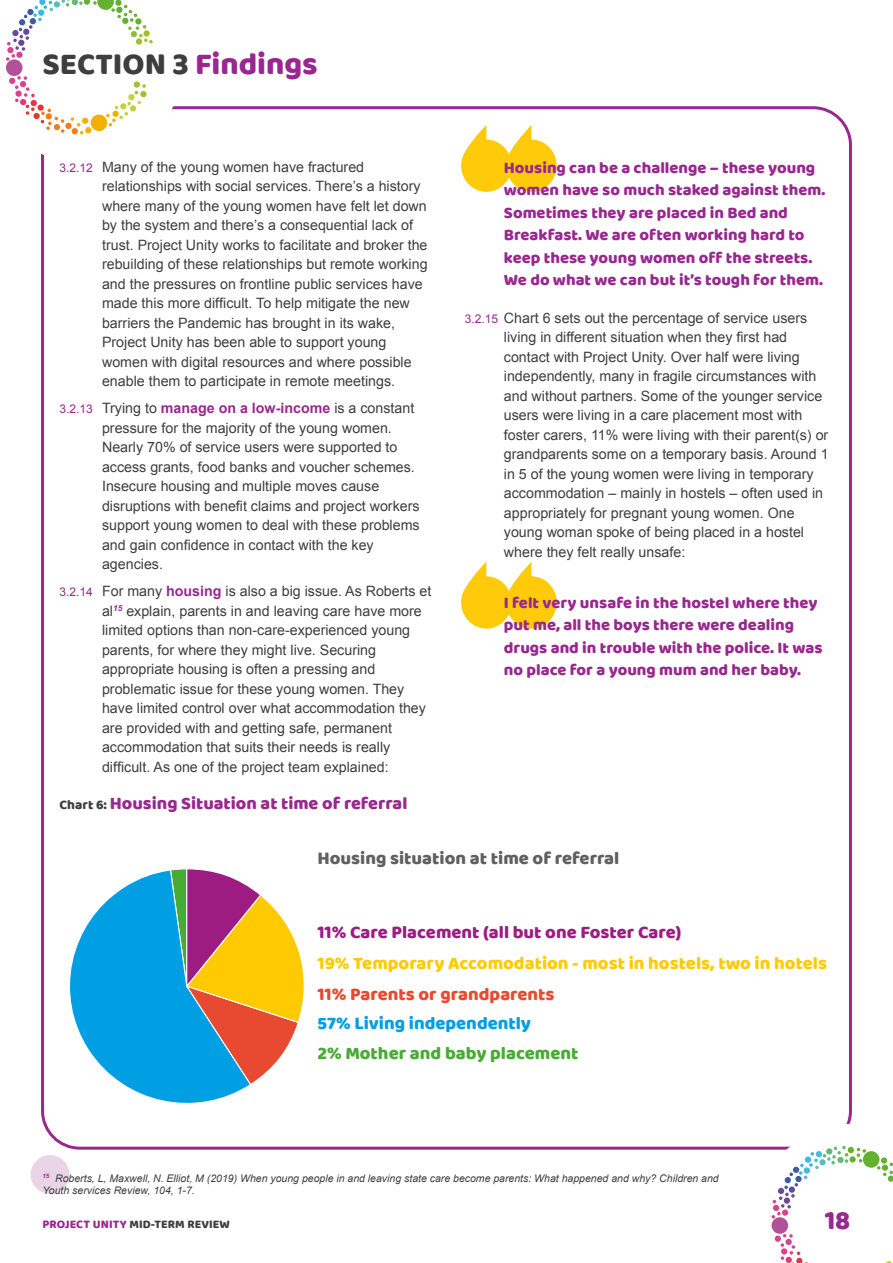
<style>
.page{position:relative;width:893px;height:1263px;background:#fff}
.page>*{position:absolute;margin:0;border:0;box-sizing:border-box;transform-origin:0 0}
.t1{font:31.5px "Baloo Thambi";color:#3e3e3f}
.t2{font:27px "Baloo Thambi";color:#98288f}
.t3{font:18.3px "Baloo Thambi";color:#ffcb00}
.t4{font:18.3px "Baloo Thambi";color:#9c1c81}
.t5{font:18.3px "Baloo Thambi";color:#606060}
.t6{font:18.3px "Baloo Thambi";color:#e84a31}
.t7{font:18.3px "Baloo Thambi";color:#48ab33}
.t8{font:18.3px "Baloo Thambi";color:#009ee2}
.t9{font:18px "Baloo Thambi";color:#98288f}
.t10{font:16.5px/22.5px "Baloo Thambi";color:#98288f}
.t11{font:14.25px/19.5px "Arial";color:#3e3e3f}
.t12{font:12px "Baloo Thambi";color:#3e3e3f}
.t13{font:italic 10.5px/12px "Arial";color:#3e3e3f}
.s1{color:#98288f}
.s2{font-size:12px;color:#98288f}
.s3{font-weight:700;color:#98288f}
.s4{font-size:13.5px;color:#3e3e3f}
</style>
<div class="page">
<svg style="left:461px;top:125px;width:96px;height:67px"></svg>
<svg style="left:461px;top:562px;width:96px;height:67px"></svg>
<svg style="left:750px;top:1123px;width:143px;height:140px"></svg>
<svg style="left:6px;top:0;width:180px;height:162px"></svg>
<div style="left:130px;top:105px;width:6px;height:7px;background:#c0d23a;border-radius:50%"></div>
<div style="left:128px;top:94px;width:7px;height:6px;background:#c2d343;border-radius:50%"></div>
<div style="left:134px;top:81px;width:6px;height:7px;background:#9dc326;border-radius:50%"></div>
<div style="left:140px;top:91px;width:7px;height:6px;background:#9dc326;border-radius:50%"></div>
<div style="left:12px;top:30px;width:7px;height:6px;background:#6c4997;border-radius:50%"></div>
<div style="left:31px;top:1155px;width:38px;height:39px;background:#ead4e8;border-radius:50%"></div>
<svg style="left:69px;top:870px;width:178px;height:234px;fill:#009ee2"></svg>
<svg style="left:169px;top:868px;width:136px;height:218px"></svg>
<h1 class="t1" style="left:43px;top:41px;width:277px">SECTION 3 <span class="s1">Findings</span></h1>
<p class="t11" style="left:102px;top:158px;width:327px;text-indent:-43px"><span class="s2">3.2.12</span> Many of the young women have fractured relationships with social services. There’s a history where many of the young women have felt let down by the system and there’s a consequential lack of trust. Project Unity works to facilitate and broker the rebuilding of these relationships but remote working and the pressures on frontline public services have made this more difficult. To help mitigate the new barriers the Pandemic has brought in its wake, Project Unity has been able to support young women with digital resources and where possible enable them to participate in remote meetings.</p>
<p class="t11" style="left:102px;top:400px;width:319px;text-indent:-43px"><span class="s2">3.2.13</span> Trying to <span class="s3">manage on a low-income</span> is a constant pressure for the majority of the young women.<br>Nearly 70% of service users were supported to access grants, food banks and voucher schemes.<br>Insecure housing and multiple moves cause disruptions with benefit claims and project workers support young women to deal with these problems and gain confidence in contact with the key agencies.</p>
<p class="t11" style="left:102px;top:583px;width:331px;text-indent:-43px"><span class="s2">3.2.14</span> For many <span class="s3">housing</span> is also a big issue. As Roberts et al<sup>15</sup> explain, parents in and leaving care have more limited options than non-care-experienced young parents, for where they might live. Securing appropriate housing is often a pressing and problematic issue for these young women. They have limited control over what accommodation they are provided with and getting safe, permanent accommodation that suits their needs is really difficult. As one of the project team explained:</p>
<p class="t10" style="left:504px;top:157px;width:323px">Housing can be a challenge – these young women have so much staked against them.<br>Sometimes they are placed in Bed and Breakfast. We are often working hard to keep these young women off the streets.<br>We do what we can but it’s tough for them.</p>
<p class="t11" style="left:504px;top:309px;width:326px;text-indent:-39px"><span class="s2">3.2.15</span> Chart 6 sets out the percentage of service users living in different situation when they first had contact with Project Unity. Over half were living independently, many in fragile circumstances with and without partners. Some of the younger service users were living in a care placement most with foster carers, 11% were living with their parent(s) or grandparents some on a temporary basis. Around 1 in 5 of the young women were living in temporary accommodation – mainly in hostels – often used in appropriately for pregnant young women. One young woman spoke of being placed in a hostel where they felt really unsafe:</p>
<p class="t10" style="left:504px;top:592px;width:320px">I felt very unsafe in the hostel where they put me, all the boys there were dealing drugs and in trouble with the police. It was no place for a young mum and her baby.</p>
<p class="t9" style="left:60px;top:789px;width:349px"><span class="s4">Chart 6:</span> Housing Situation at time of referral</p>
<p class="t5" style="left:317px;top:844px;width:303px">Housing situation at time of referral</p>
<p class="t4" style="left:317px;top:919px;width:365px">11% Care Placement (all but one Foster Care)</p>
<p class="t3" style="left:317px;top:950px;width:511px">19% Temporary Accomodation - most in hostels, two in hotels</p>
<p class="t6" style="left:317px;top:980px;width:239px">11% Parents or grandparents</p>
<p class="t8" style="left:317px;top:1010px;width:215px">57% Living independently</p>
<p class="t7" style="left:317px;top:1039px;width:262px">2% Mother and baby placement</p>
<p class="t13" style="left:43px;top:1173px;width:678px"><sup>15</sup> Roberts, L, Maxwell, N. Elliot, M (2019) When young people in and leaving state care become parents: What happened and why? Children and<br>Youth services Review, 104, 1-7.</p>
<p class="t12" style="left:43px;top:1216px;width:189px"><span class="s1">PROJECT UNITY</span> MID-TERM REVIEW</p>
<h2 class="t2" style="left:825px;top:1200px;width:27px">18</h2>
</div>
